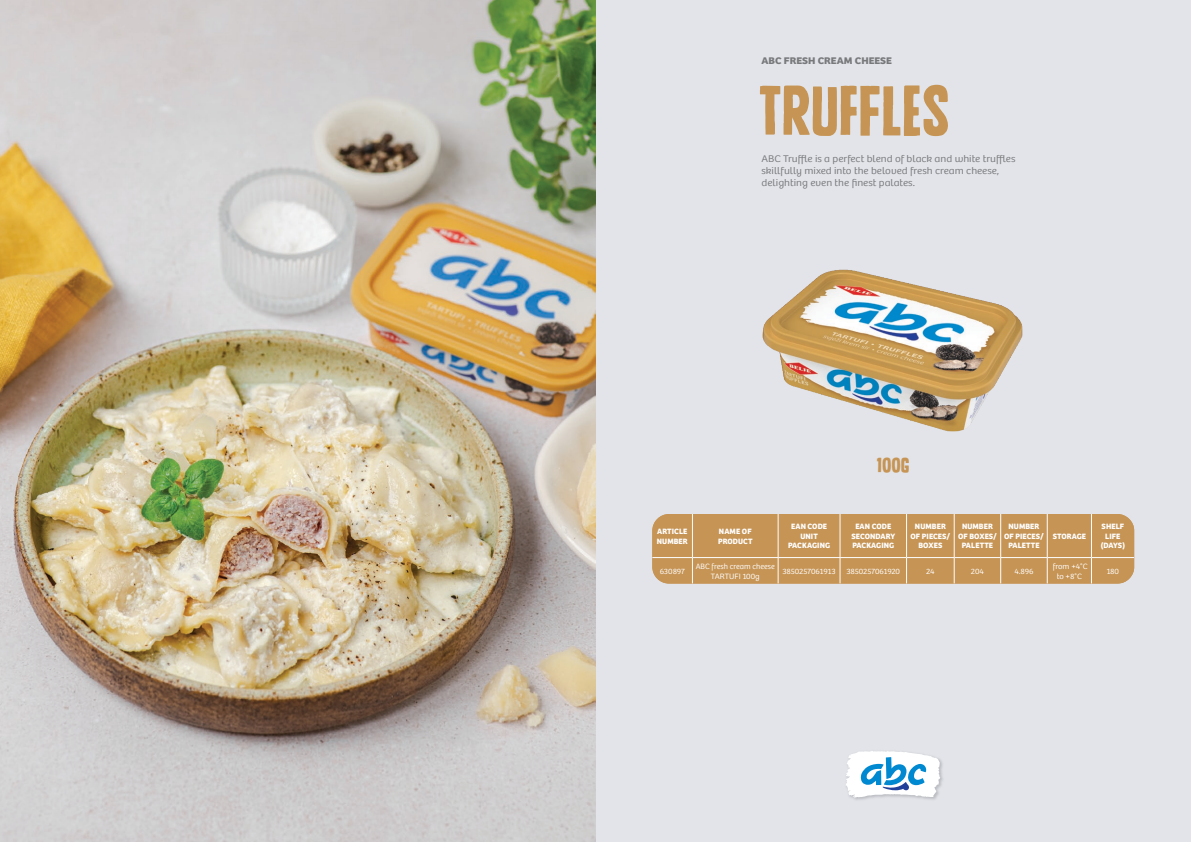
<style>
.page{position:relative;width:1191px;height:842px;background:#fff}
.page>*{position:absolute;margin:0;border:0;box-sizing:border-box;transform-origin:0 0}
.t1{font:75px "Rather Loud";color:#c69454}
.t2{font:22px "Rather Loud";color:#c69454;scale:1.1 1}
.t3{font:300 10px/12px "Bree CYR";color:#77797b;scale:1.1 1}
.t4{font:700 10px "Bree CYR";color:#77797b;scale:1.1 1}
.t5{font:700 8px/9.5px "Bree CYR";letter-spacing:.01em;color:#fff;text-align:center}
.t6{font:300 8px/9.6px "Bree CYR";letter-spacing:-.005em;color:#fff;text-align:center;scale:1.05 1}
.t7{font:300 8px/9.6px "Bree CYR";letter-spacing:-.005em;color:#fff;text-align:center}
</style>
<div class="page">
<div style="left:595px;top:0;width:596px;height:842px;background:#e2e4e9"></div>
<img style="left:853px;top:760px;width:90px;height:40px">
<svg style="left:846px;top:751px;width:94px;height:47px;background:#c5dfef"></svg>
<img style="left:0;top:0;width:595px;height:842px">
<img style="left:762px;top:269px;width:261px;height:163px">
<svg style="left:652px;top:514px;width:482px;height:70px;background:#c79759"></svg>
<hr style="left:692px;top:514px;width:1px;height:43px;background:#fff">
<hr style="left:777px;top:514px;width:1px;height:43px;background:#fff">
<hr style="left:839px;top:514px;width:1px;height:43px;background:#fff">
<hr style="left:906px;top:514px;width:1px;height:43px;background:#fff">
<hr style="left:953px;top:514px;width:1px;height:43px;background:#fff">
<hr style="left:1047px;top:514px;width:1px;height:43px;background:#fff">
<hr style="left:1091px;top:514px;width:1px;height:43px;background:#fff">
<p class="t4" style="left:761px;top:53px;width:120px">ABC FRESH CREAM CHEESE</p>
<h1 class="t1" style="left:758px;top:74px;width:146px">TRUFFLES</h1>
<p class="t3" style="left:761px;top:152px;width:232px">ABC Truffle is a perfect blend of black and white truffles skillfully mixed into the beloved fresh cream cheese, delighting even the finest palates.</p>
<h2 class="t2" style="left:877px;top:454px;width:30px">100G</h2>
<p class="t5" style="left:657px;top:526px;width:32px;text-align:left">ARTICLE<br>NUMBER</p>
<p class="t5" style="left:718px;top:526px;width:36px;text-align:left">NAME OF<br>PRODUCT</p>
<p class="t5" style="left:788px;top:521px;width:43px">EAN CODE<br>UNIT<br>PACKAGING</p>
<p class="t5" style="left:851px;top:521px;width:45px">EAN CODE<br>SECONDARY<br>PACKAGING</p>
<p class="t5" style="left:910px;top:521px;width:41px">NUMBER<br>OF PIECES/<br>BOXES</p>
<p class="t5" style="left:958px;top:521px;width:40px">NUMBER<br>OF BOXES/<br>PALETTE</p>
<p class="t5" style="left:1004px;top:521px;width:41px">NUMBER<br>OF PIECES/<br>PALETTE</p>
<p class="t5" style="left:1052px;top:531px;width:35px">STORAGE</p>
<p class="t5" style="left:1101px;top:521px;width:26px">SHELF<br>LIFE (DAYS)</p>
<p class="t6" style="left:659px;top:566px;width:25px">630897</p>
<p class="t7" style="left:696px;top:561px;width:80px">ABC fresh cream cheese<br>TARTUFI 100g</p>
<p class="t6" style="left:782px;top:566px;width:52px">3850257061913</p>
<p class="t6" style="left:846px;top:566px;width:53px">3850257061920</p>
<p class="t6" style="left:926px;top:566px;width:9px">24</p>
<p class="t6" style="left:971px;top:566px;width:14px">204</p>
<p class="t6" style="left:1014px;top:566px;width:20px">4.896</p>
<p class="t6" style="left:1052px;top:561px;width:35px">from +4°C to +8°C</p>
<p class="t6" style="left:1106px;top:566px;width:13px">180</p>
</div>
